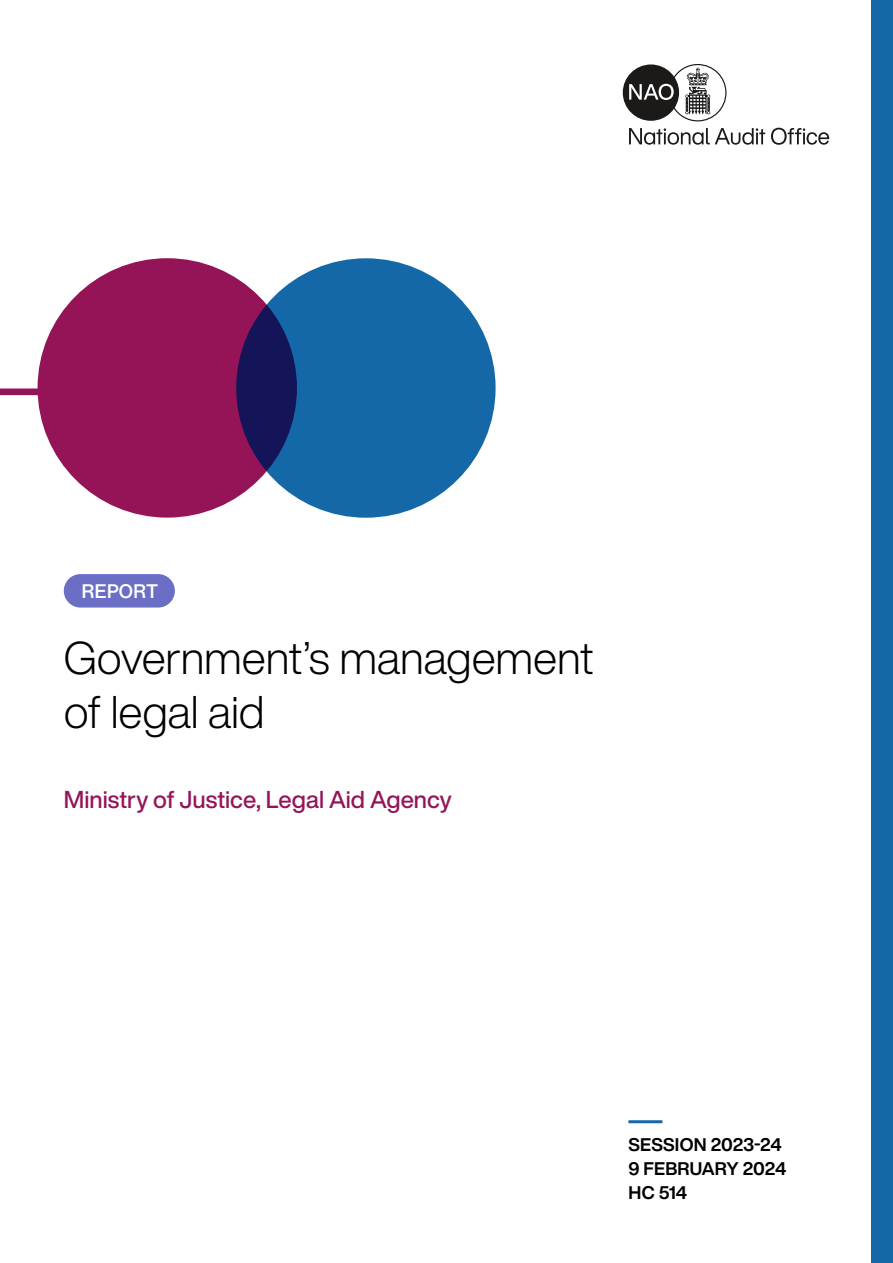
<style>
.page{position:relative;width:893px;height:1263px;background:#fff}
.page>*{position:absolute;margin:0;border:0;box-sizing:border-box;transform-origin:0 0}
.NEW_2021_cover_title{font:300 45px/54px "Helvetica Now Display";letter-spacing:-.005em;color:#000}
.NEW_2021_Dept_name{font:500 24px "Helvetica Now Display";color:#951458}
.t1{font:500 19.35px "Helvetica Now Text";letter-spacing:-.02em;color:#fff}
.t2{font:700 18px/24px "Helvetica Now Display";letter-spacing:.005em;color:#000}
</style>
<div class="page">
<svg style="left:629px;top:128px;width:136px;height:17px"></svg>
<svg style="left:771px;top:128px;width:58px;height:17px"></svg>
<svg style="left:623px;top:64px;width:104px;height:58px"></svg>
<div style="left:236px;top:258px;width:260px;height:260px;background:#1468a8;border-radius:50%"></div>
<div style="left:38px;top:258px;width:259px;height:260px;background:#951458;border-radius:50%"></div>
<div style="left:0;top:388px;width:98px;height:7px;background:#951458"></div>
<hr style="left:628px;top:1120px;width:34px;height:3px;background:#1468a8">
<div style="left:872px;top:0;width:21px;height:1263px;background:#1468a8"></div>
<svg style="left:64px;top:574px;width:111px;height:33px"></svg>
<div style="left:64px;top:574px;width:111px;height:33px;background:#6a6ec5;border-radius:17px"></div>
<p class="t1" style="left:82px;top:576px;width:78px">REPORT</p>
<h1 class="NEW_2021_cover_title" style="left:64px;top:631px;width:531px">Government’s management of legal aid</h1>
<p class="NEW_2021_Dept_name" style="left:64px;top:783px;width:389px">Ministry of Justice, Legal Aid Agency</p>
<p class="t2" style="left:628px;top:1133px;width:159px">SESSION 2023-24<br>9 FEBRUARY 2024<br>HC 514</p>
</div>
